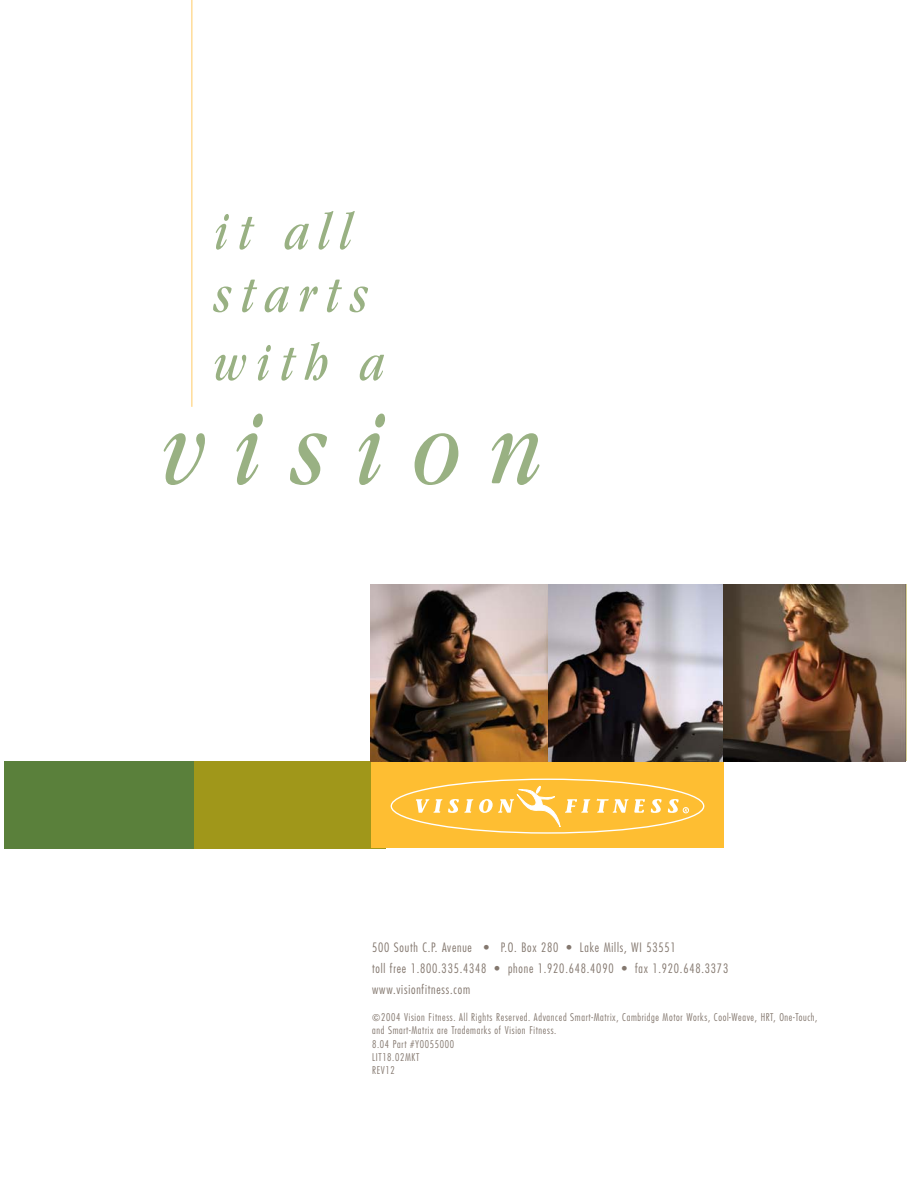
<style>
.page{position:relative;width:918px;height:1188px;background:#fff}
.page>*{position:absolute;margin:0;border:0;box-sizing:border-box;transform-origin:0 0}
.t1{font:italic condensed 106.95px "Garamond";letter-spacing:.265em;color:#99b183}
.t2{font:italic condensed 53.4px "Garamond";letter-spacing:.175em;color:#99b183}
.t3{font:300 condensed 12.6px/20.9px "Futura";letter-spacing:.06em;color:#84786f}
.t4{font:300 condensed 10.35px/13.4px "Futura";letter-spacing:.06em;color:#84786f}
</style>
<div class="page">
<div style="left:4px;top:761px;width:208px;height:87px;background:#5a803b"></div>
<div style="left:194px;top:761px;width:191px;height:87px;background:#a0971a"></div>
<div style="left:371px;top:744px;width:352px;height:104px;background:#febe32"></div>
<svg style="left:416px;top:799px;width:57px;height:14px"></svg>
<svg style="left:479px;top:786px;width:111px;height:41px"></svg>
<svg style="left:596px;top:799px;width:49px;height:14px"></svg>
<svg style="left:651px;top:799px;width:11px;height:14px"></svg>
<svg style="left:668px;top:799px;width:21px;height:14px"></svg>
<img style="left:547px;top:585px;width:176px;height:176px">
<img style="left:371px;top:585px;width:176px;height:176px">
<img style="left:723px;top:585px;width:183px;height:176px">
<hr style="left:192px;top:0;width:1px;height:407px;background:#ffcb66">
<h2 class="t2" style="left:214px;top:211px;width:139px">it all</h2>
<h2 class="t2" style="left:214px;top:274px;width:156px">starts</h2>
<h2 class="t2" style="left:214px;top:342px;width:172px">with a</h2>
<h1 class="t1" style="left:163px;top:408px;width:381px">vision</h1>
<p class="t3" style="left:372px;top:938px;width:358px">500 South C.P. Avenue • P.O. Box 280 • Lake Mills, WI 53551<br>toll free 1.800.335.4348 • phone 1.920.648.4090 • fax 1.920.648.3373 www.visionfitness.com</p>
<p class="t4" style="left:372px;top:1011px;width:447px;text-indent:9px">2004 Vision Fitness. All Rights Reserved. Advanced Smart-Matrix, Cambridge Motor Works, Cool-Weave, HRT, One-Touch, and Smart-Matrix are Trademarks of Vision Fitness.<br>8.04 Part #Y0055000<br>LIT18.02MKT<br>REV12</p>
</div>
